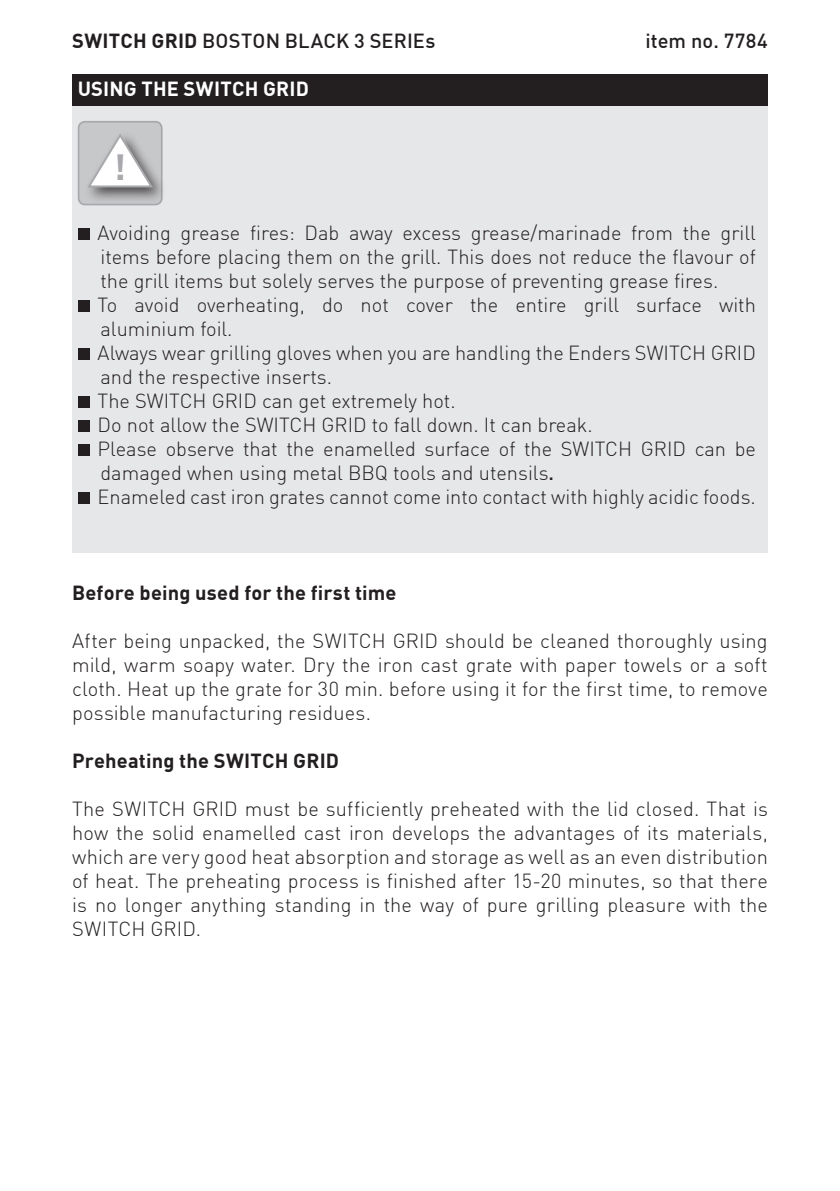
<style>
.page{position:relative;width:840px;height:1191px;background:#fff}
.page>*{position:absolute;margin:0;border:0;box-sizing:border-box;transform-origin:0 0}
.t1{font:700 58px "DIN Pro";color:#231f20}
.t2{font:300 20px/24px "DIN Offc";color:#231f20;text-align:justify}
.t3{font:700 20px "DIN Offc";letter-spacing:.01em;color:#231f20}
.t4{font:500 20px "DIN Offc";letter-spacing:.01em;color:#231f20}
.t5{font:700 20px "DIN Offc";letter-spacing:.01em;color:#fff}
.s1{font-weight:700}
.s2{font-size:36px;color:#a8a9ad}
.s3{font-weight:500}
</style>
<div class="page">
<div style="left:72px;top:103px;width:695px;height:450px;background:#e6e7e9"></div>
<div style="left:83px;top:130px;width:85px;height:74px;background:#231f20;opacity:.75"></div>
<svg style="left:78px;top:121px;width:84px;height:84px;background:#c5c6c7"></svg>
<div style="left:72px;top:74px;width:695px;height:32px;background:#231f20"></div>
<div style="left:78px;top:228px;width:12px;height:12px;background:#231f20"></div>
<div style="left:78px;top:300px;width:12px;height:12px;background:#231f20"></div>
<div style="left:78px;top:348px;width:12px;height:12px;background:#231f20"></div>
<div style="left:78px;top:396px;width:12px;height:12px;background:#231f20"></div>
<div style="left:78px;top:420px;width:12px;height:12px;background:#231f20"></div>
<div style="left:78px;top:444px;width:12px;height:12px;background:#231f20"></div>
<div style="left:78px;top:492px;width:12px;height:12px;background:#231f20"></div>
<p class="t4" style="left:72px;top:28px;width:365px"><span class="s1">SWITCH GRID</span> BOSTON BLACK 3 SERIEs</p>
<p class="t4" style="left:645px;top:28px;width:124px">item no. 7784</p>
<p class="t5" style="left:78px;top:76px;width:232px">USING THE SWITCH GRID</p>
<h1 class="t1" style="left:109px;top:125px;width:22px">!<span class="s2">!</span></h1>
<p class="t2" style="left:98px;top:221px;width:659px;text-align:left">Avoiding grease fires: Dab away excess grease/marinade from the grill items before placing them on the grill. This does not reduce the flavour of the grill items but solely serves the purpose of preventing grease fires.<br>To avoid overheating, do not cover the entire grill surface with aluminium foil.<br>Always wear grilling gloves when you are handling the Enders SWITCH GRID and the respective inserts.<br>The SWITCH GRID can get extremely hot.<br>Do not allow the SWITCH GRID to fall down. It can break.<br>Please observe that the enamelled surface of the SWITCH GRID can be damaged when using metal BBQ tools and utensils<span class="s3">.<br></span>Enameled cast iron grates cannot come into contact with highly acidic foods.</p>
<p class="t3" style="left:72px;top:580px;width:326px">Before being used for the first time</p>
<p class="t2" style="left:72px;top:629px;width:697px">After being unpacked, the SWITCH GRID should be cleaned thoroughly using mild, warm soapy water. Dry the iron cast grate with paper towels or a soft cloth. Heat up the grate for 30 min. before using it for the first time, to remove possible manufacturing residues.</p>
<p class="t3" style="left:72px;top:748px;width:268px">Preheating the SWITCH GRID</p>
<p class="t2" style="left:72px;top:797px;width:697px">The SWITCH GRID must be sufficiently preheated with the lid closed. That is how the solid enamelled cast iron develops the advantages of its materials, which are very good heat absorption and storage as well as an even distribution of heat. The preheating process is finished after 15-20 minutes, so that there is no longer anything standing in the way of pure grilling pleasure with the SWITCH GRID.</p>
</div>
